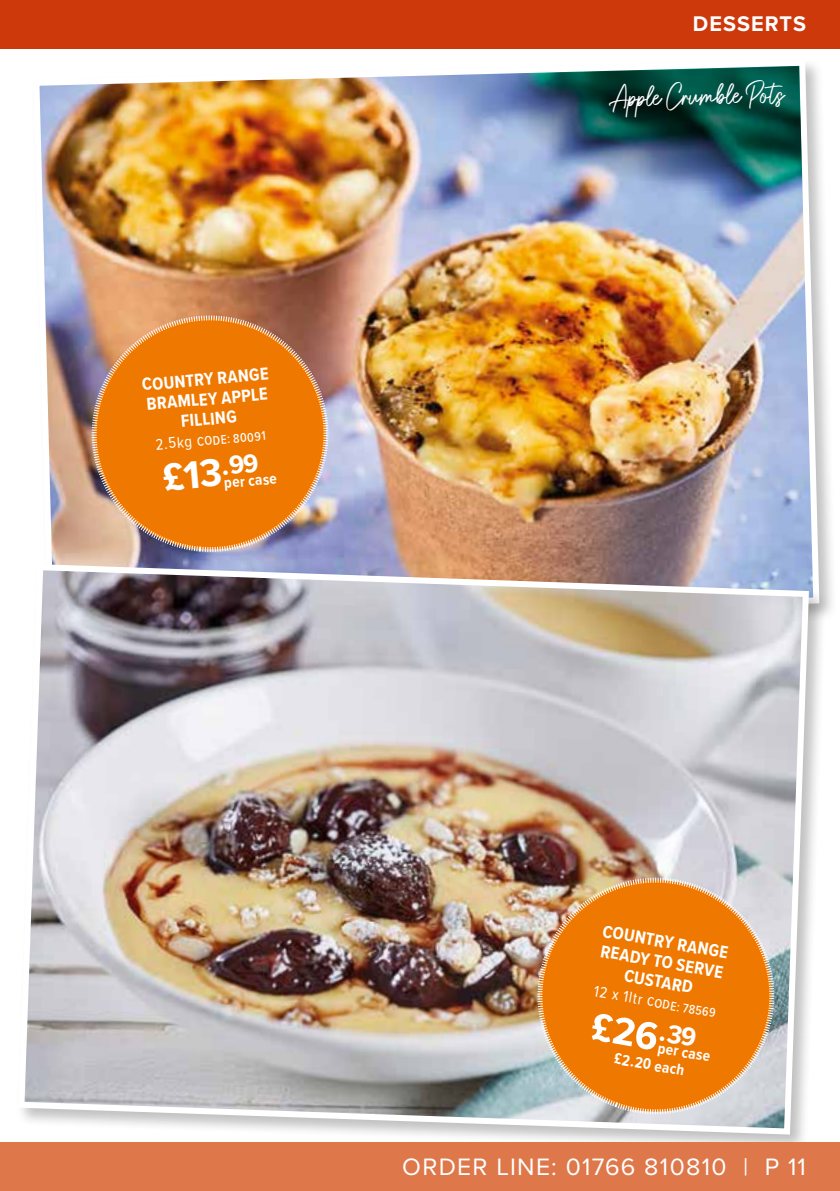
<style>
.page{position:relative;width:840px;height:1191px;background:#fff}
.page>*{position:absolute;margin:0;border:0;box-sizing:border-box;transform-origin:0 0}
.t1{font:700 40.2px "Proxima Nova Cond";color:#fff;scale:1.1 1}
.t2{font:24.6px "Proxima Nova";letter-spacing:.055em;color:#fff}
.t3{font:700 22px "Proxima Nova";letter-spacing:.05em;color:#fff}
.t4{font:20px "Gatteway Signature";color:#fff}
.t5{font:700 18px/20px "Proxima Nova Cond";color:#fff;text-align:center}
.t6{font:700 16px/18.2px "Proxima Nova Cond";color:#fff;scale:.96 1}
.t7{font:500 13px "Proxima Nova Cond";color:#fff}
.s1{font-weight:400;font-size:16px}
</style>
<div class="page">
<img style="left:39px;top:63px;width:783px;height:499px">
<div style="left:16px;top:562px;width:811px;height:591px;background:#000;opacity:.25"></div>
<img style="left:16px;top:561px;width:795px;height:576px">
<div style="left:0;top:0;width:839px;height:48px;background:#ce390c"></div>
<svg style="left:89px;top:313px;width:242px;height:241px"></svg>
<svg style="left:91px;top:314px;width:238px;height:239px"></svg>
<img style="left:525px;top:865px;width:261px;height:261px">
<svg style="left:536px;top:876px;width:238px;height:239px"></svg>
<img style="left:509px;top:66px;width:293px;height:122px">
<div style="left:0;top:1142px;width:839px;height:49px;background:#de784a"></div>
<p class="t5" style="left:141px;top:374px;width:128px;rotate:-5deg">COUNTRY RANGE<br>BRAMLEY APPLE<br>FILLING</p>
<p class="t7" style="left:155px;top:436px;width:112px;rotate:-5deg"><span class="s1">2.5kg</span> CODE: 80091</p>
<h1 class="t1" style="left:160px;top:448px;width:90px;rotate:-5deg">£13<sup>.</sup><sup>99</sup></h1>
<p class="t6" style="left:223px;top:473px;width:57px;rotate:-5deg">per case</p>
<p class="t3" style="left:692px;top:7px;width:114px">DESSERTS</p>
<p class="t4" style="left:608px;top:89px;width:177px;rotate:-2deg">Apple Crumble Pots</p>
<p class="t5" style="left:604px;top:920px;width:128px;rotate:10deg">COUNTRY RANGE<br>READY TO SERVE<br>CUSTARD</p>
<p class="t7" style="left:595px;top:982px;width:125px;rotate:10deg"><span class="s1">12 x 1ltr</span> CODE: 78569</p>
<h1 class="t1" style="left:596px;top:996px;width:97px;rotate:10deg">£26<sup>.</sup><sup>39</sup></h1>
<p class="t6" style="left:619px;top:1030px;width:99px;text-indent:41px;rotate:10deg">per case £2.20 each</p>
<h2 class="t2" style="left:402px;top:1148px;width:405px">ORDER LINE: 01766 810810 | P 11</h2>
</div>
